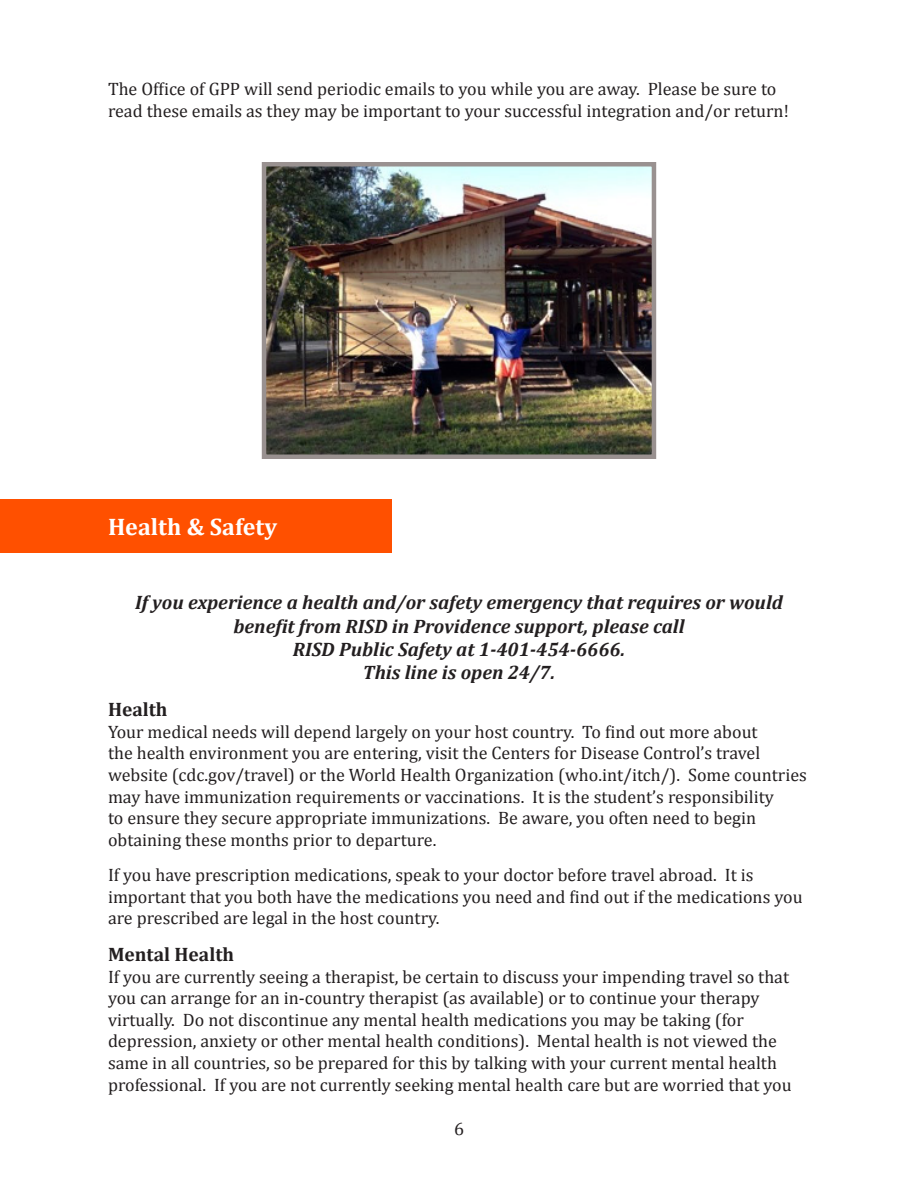
<style>
.page{position:relative;width:918px;height:1188px;background:#fff}
.page>*{position:absolute;margin:0;border:0;box-sizing:border-box;transform-origin:0 0}
.t1{font:700 24px "Cambria";color:#fff}
.t2{font:italic 700 19.5px/23.4px "Cambria";color:#231f20;text-align:center}
.t3{font:700 19.5px "Cambria";color:#231f20}
.t4{font:18px/21.6px "Cambria";color:#231f20}
</style>
<div class="page">
<img style="left:267px;top:167px;width:384px;height:287px">
<div style="left:262px;top:162px;width:394px;height:297px;border:4px solid #999190"></div>
<div style="left:0;top:500px;width:392px;height:54px;background:#ff5000"></div>
<p class="t4" style="left:108px;top:78px;width:682px">The Office of GPP will send periodic emails to you while you are away. Please be sure to read these emails as they may be important to your successful integration and/or return!</p>
<p class="t1" style="left:108px;top:510px;width:171px">Health &amp; Safety</p>
<p class="t2" style="left:135px;top:590px;width:649px">If you experience a health and/or safety emergency that requires or would benefit from RISD in Providence support, please call<br>RISD Public Safety at 1-401-454-6666.<br>This line is open 24/7.</p>
<p class="t3" style="left:108px;top:696px;width:61px">Health</p>
<p class="t4" style="left:108px;top:721px;width:700px">Your medical needs will depend largely on your host country. To find out more about<br>the health environment you are entering, visit the Centers for Disease Control’s travel website (cdc.gov/travel) or the World Health Organization (who.int/itch/). Some countries may have immunization requirements or vaccinations. It is the student’s responsibility<br>to ensure they secure appropriate immunizations. Be aware, you often need to begin obtaining these months prior to departure.</p>
<p class="t4" style="left:108px;top:864px;width:696px">If you have prescription medications, speak to your doctor before travel abroad. It is important that you both have the medications you need and find out if the medications you are prescribed are legal in the host country.</p>
<p class="t3" style="left:108px;top:941px;width:128px">Mental Health</p>
<p class="t4" style="left:108px;top:966px;width:685px">If you are currently seeing a therapist, be certain to discuss your impending travel so that you can arrange for an in-country therapist (as available) or to continue your therapy virtually. Do not discontinue any mental health medications you may be taking (for depression, anxiety or other mental health conditions). Mental health is not viewed the same in all countries, so be prepared for this by talking with your current mental health professional. If you are not currently seeking mental health care but are worried that you</p>
<p class="t4" style="left:454px;top:1117px;width:11px">6</p>
</div>
